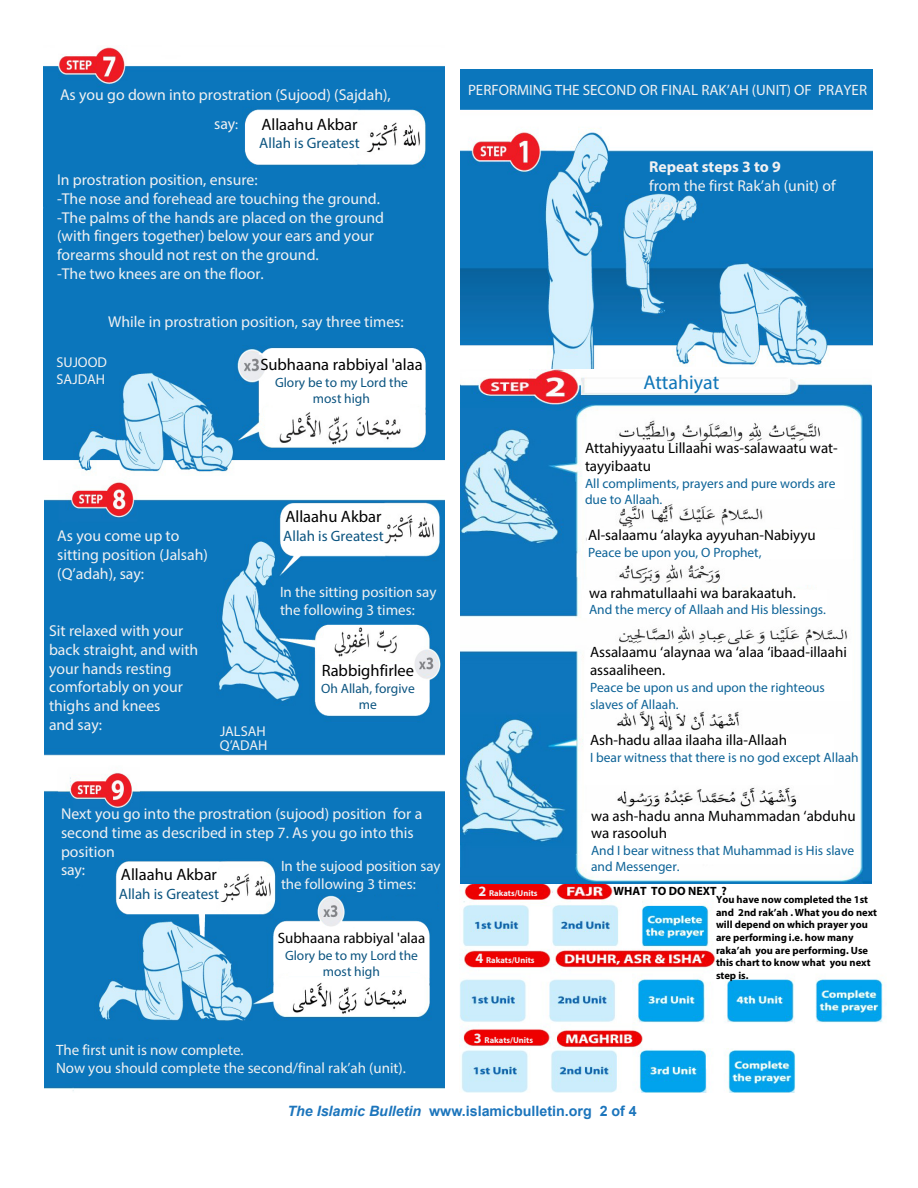
<style>
.page{position:relative;width:918px;height:1188px;background:#fff}
.page>*{position:absolute;margin:0;border:0;box-sizing:border-box;transform-origin:0 0}
.t1{font:19.95px "Myriad Pro";color:#0f76b8}
.t2{font:16.5px "Myriad Pro";color:#000}
.t3{font:15.75px/18.9px "Myriad Pro";color:#f1f1f2}
.t4{font:700 15.75px "Myriad Pro";color:#f1f1f2}
.t5{font:15px/18px "Myriad Pro";color:#000}
.t6{font:15px/18px "Myriad Pro";color:#f0f1f1}
.t7{font:15px "Myriad Pro";color:#f1f1f2}
.t8{font:15px "Myriad Pro";color:#0b5480}
.t9{font:700 14.25px "Arial";color:#1c75bc}
.t10{font:14.25px/17.1px "Myriad Pro";color:#f1f1f2}
.t11{font:13.5px/16.2px "Myriad Pro";color:#0d6397}
.t12{font:13.5px/16.2px "Myriad Pro";color:#0b5480;text-align:center}
.t13{font:700 12px "Myriad Pro";color:#000}
.t14{font:700 10.5px/12.6px "Myriad Pro";color:#000}
.t15{font:700 8.55px "Myriad Pro";color:#f1f1f2}
.s1{font-size:14.25px}
.s2{font-style:italic}
</style>
<div class="page">
<img style="left:44px;top:47px;width:400px;height:425px">
<img style="left:44px;top:482px;width:400px;height:609px">
<img style="left:460px;top:69px;width:412px;height:300px">
<img style="left:460px;top:883px;width:423px;height:210px">
<img style="left:460px;top:369px;width:412px;height:514px">
<p class="t3" style="left:60px;top:80px;width:332px;line-height:29.2px;text-align:center">As you go down into prostration (Sujood) (Sajdah), say<span class="s1">:</span></p>
<p class="t2" style="left:261px;top:114px;width:98px">Allaahu Akbar</p>
<p class="t8" style="left:259px;top:134px;width:102px">Allah is Greatest</p>
<p class="t3" style="left:57px;top:170px;width:329px">In prostration position, ensure:<br>-The nose and forehead are touching the ground. -The palms of the hands are placed on the ground (with fingers together) below your ears and your forearms should not rest on the ground.<br>-The two knees are on the floor.</p>
<p class="t3" style="left:108px;top:312px;width:297px">While in prostration position, say three times:</p>
<p class="t10" style="left:56px;top:353px;width:52px">SUJOOD<br>SAJDAH</p>
<p class="t2" style="left:260px;top:354px;width:164px">Subhaana rabbiyal 'alaa</p>
<p class="t12" style="left:275px;top:374px;width:134px">Glory be to my Lord the most high</p>
<p class="t3" style="left:57px;top:526px;width:152px">As you come up to sitting position (Jalsah) (Q’adah), say:</p>
<p class="t3" style="left:49px;top:621px;width:151px">Sit relaxed with your back straight, and with your hands resting comfortably on your thighs and knees<br>and say:</p>
<p class="t10" style="left:220px;top:723px;width:49px;line-height:14.2px">JALSAH<br>Q’ADAH</p>
<p class="t2" style="left:285px;top:507px;width:98px">Allaahu Akbar</p>
<p class="t8" style="left:283px;top:527px;width:102px">Allah is Greatest</p>
<p class="t6" style="left:280px;top:583px;width:158px">In the sitting position say the following 3 times:</p>
<p class="t2" style="left:322px;top:660px;width:94px">Rabbighfirlee</p>
<p class="t12" style="left:321px;top:680px;width:95px">Oh Allah, forgive me</p>
<p class="t3" style="left:61px;top:804px;width:363px">Next you go into the prostration (sujood) position for a second time as described in step 7. As you go into this position<br>say:</p>
<p class="t6" style="left:281px;top:857px;width:161px">In the sujood position say the following 3 times:</p>
<p class="t2" style="left:121px;top:864px;width:98px">Allaahu Akbar</p>
<p class="t8" style="left:119px;top:885px;width:102px">Allah is Greatest</p>
<p class="t5" style="left:278px;top:929px;width:149px">Subhaana rabbiyal 'alaa</p>
<p class="t12" style="left:285px;top:947px;width:134px">Glory be to my Lord the most high</p>
<p class="t6" style="left:56px;top:1041px;width:351px">The first unit is now complete.<br>Now you should complete the second/final rak’ah (unit).</p>
<p class="t7" style="left:468px;top:81px;width:401px">PERFORMING THE SECOND OR FINAL RAK’AH (UNIT) OF PRAYER</p>
<p class="t4" style="left:649px;top:156px;width:133px">Repeat steps 3 to 9</p>
<p class="t3" style="left:649px;top:175px;width:188px">from the first Rak’ah (unit) of prayer</p>
<p class="t1" style="left:643px;top:370px;width:78px">Attahiyat</p>
<p class="t5" style="left:585px;top:439px;width:254px">Attahiyyaatu Lillaahi was-salawaatu wat&shy;tayyibaatu</p>
<p class="t11" style="left:585px;top:475px;width:252px">All compliments, prayers and pure words are due to Allaah.</p>
<p class="t5" style="left:588px;top:526px;width:229px">Al-salaamu ‘alayka ayyuhan-Nabiyyu</p>
<p class="t11" style="left:588px;top:544px;width:175px">Peace be upon you, O Prophet,</p>
<p class="t5" style="left:589px;top:584px;width:208px">wa rahmatullaahi wa barakaatuh.</p>
<p class="t11" style="left:589px;top:602px;width:239px">And the mercy of Allaah and His blessings.</p>
<p class="t5" style="left:590px;top:643px;width:258px">Assalaamu ‘alaynaa wa ‘alaa ‘ibaad-illaahi assaaliheen.</p>
<p class="t11" style="left:590px;top:680px;width:236px">Peace be upon us and upon the righteous slaves of Allaah.</p>
<p class="t5" style="left:590px;top:731px;width:199px">Ash-hadu allaa ilaaha illa-Allaah</p>
<p class="t11" style="left:590px;top:750px;width:270px">I bear witness that there is no god except Allaah</p>
<p class="t15" style="left:478px;top:887px;width:61px"><span class="s1">2</span> Rakats/Units</p>
<p class="t15" style="left:475px;top:954px;width:61px"><span class="s1">4</span> Rakats/Units</p>
<p class="t15" style="left:474px;top:1034px;width:61px"><span class="s1">3</span> Rakats/Units</p>
<p class="t5" style="left:591px;top:808px;width:266px;line-height:16.5px">wa ash-hadu anna Muhammadan ‘abduhu wa rasooluh</p>
<p class="t11" style="left:591px;top:842px;width:265px">And I bear witness that Muhammad is His slave and Messenger.</p>
<p class="t13" style="left:614px;top:883px;width:115px">WHAT TO DO NEXT ?</p>
<p class="t14" style="left:716px;top:893px;width:163px">You have now completed the 1st and 2nd rak’ah . What you do next will depend on which prayer you are performing i.e. how many raka’ah you are performing. Use this chart to know what you next step is.</p>
<p class="t9" style="left:287px;top:1102px;width:351px"><span class="s2">The Islamic Bulletin</span> www.islamicbulletin.org 2 of 4</p>
</div>
